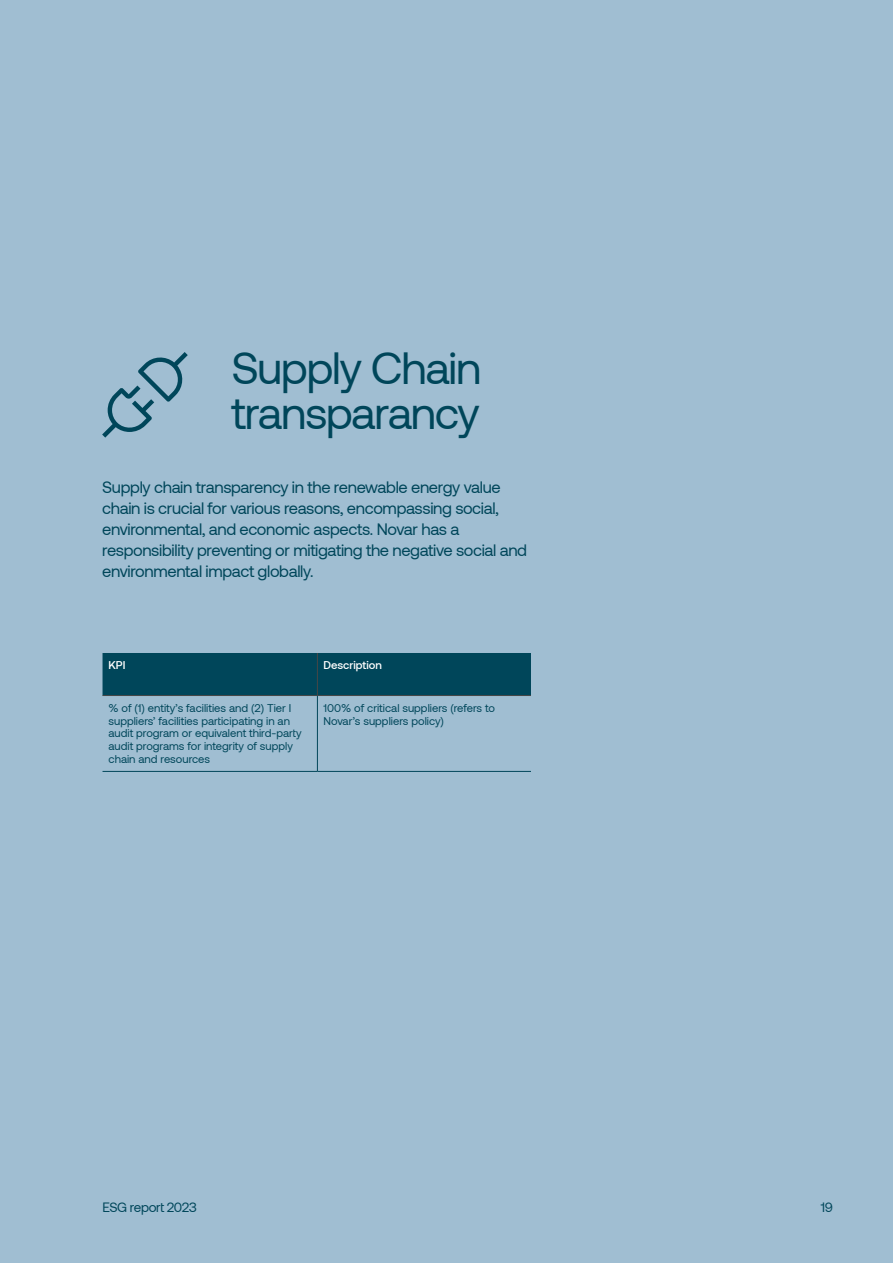
<style>
.page{position:relative;width:893px;height:1263px;background:#a0bed2}
.page>*{position:absolute;margin:0;border:0;box-sizing:border-box;transform-origin:0 0}
.TITEL_S{font:45px/45px "Aeonik";letter-spacing:-.03em;color:#00465a}
.BROODTEKST{font:16.5px/21px "Aeonik";letter-spacing:-.02em;color:#00465a}
.t1{font:13.5px "Aeonik";letter-spacing:-.03em;color:#00465a}
.t2{font:11.25px/12.8px "Aeonik";color:#00465a}
.t3{font:500 11.25px "Aeonik";color:#fff}
</style>
<div class="page">
<div style="left:103px;top:653px;width:428px;height:42px;background:#00465a"></div>
<hr style="left:317px;top:653px;width:1px;height:42px;background:#464646">
<hr style="left:103px;top:695px;width:214px;height:1px;background:#464646">
<hr style="left:317px;top:695px;width:215px;height:1px;background:#464646">
<hr style="left:103px;top:771px;width:214px;height:1px;background:#00465a">
<hr style="left:317px;top:696px;width:1px;height:75px;background:#00465a">
<hr style="left:317px;top:771px;width:215px;height:1px;background:#00465a">
<svg style="left:102px;top:352px;width:86px;height:86px"></svg>
<div style="left:531px;top:586px;width:32px;height:273px;background:#a0bed2"></div>
<p class="TITEL_S" style="left:231px;top:345px;width:251px">Supply Chain transparancy</p>
<p class="BROODTEKST" style="left:102px;top:476px;width:426px">Supply chain transparency in the renewable energy value chain is crucial for various reasons, encompassing social, environmental, and economic aspects. Novar has a responsibility preventing or mitigating the negative social and environmental impact globally.</p>
<p class="t3" style="left:109px;top:659px;width:18px">KPI</p>
<p class="t3" style="left:323px;top:659px;width:60px">Description</p>
<p class="t2" style="left:109px;top:702px;width:195px">% of (1) entity’s facilities and (2) Tier I suppliers’ facilities participating in an audit program or equivalent third-party audit programs for integrity of supply chain and resources</p>
<p class="t2" style="left:323px;top:702px;width:173px">100% of critical suppliers (refers to<br>Novar’s suppliers policy)</p>
<p class="t1" style="left:103px;top:1200px;width:96px">ESG report 2023</p>
<p class="t1" style="left:821px;top:1200px;width:14px">19</p>
</div>
